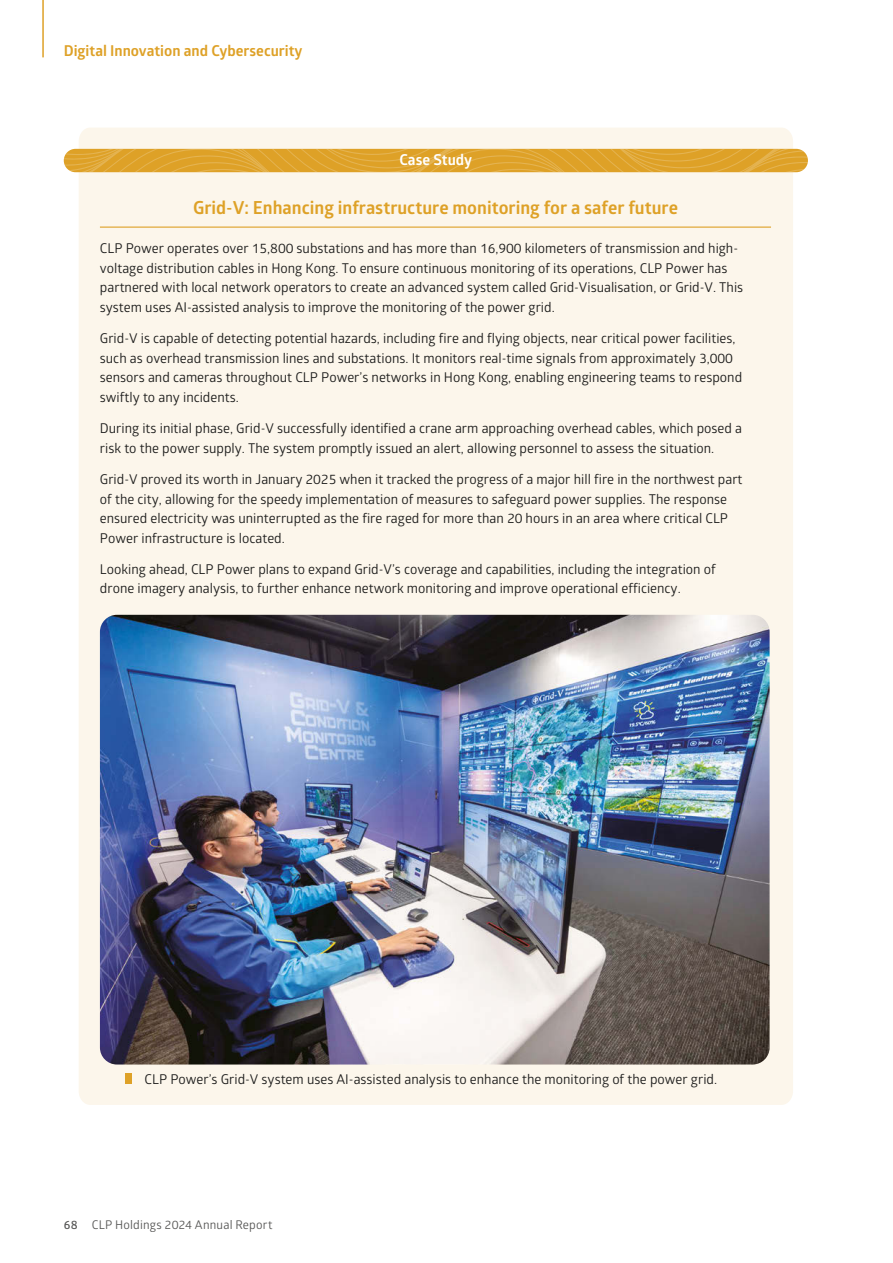
<style>
.page{position:relative;width:893px;height:1263px;background:#fff}
.page>*{position:absolute;margin:0;border:0;box-sizing:border-box;transform-origin:0 0}
.t1{font:700 18px "Glober";color:#dea127}
.t2{font:700 15px "Glober";color:#dea127}
.t3{font:700 15px "Glober";color:#fff}
.t4{font:13.5px/19.5px "Glober";color:#1c1c1b}
.t5{font:12px "Glober";letter-spacing:.015em;color:#575756}
.s1{font-weight:600}
</style>
<div class="page">
<div style="left:79px;top:128px;width:714px;height:977px;background:#fcf6eb"></div>
<svg style="left:64px;top:149px;width:744px;height:23px;background:#dfa42f"></svg>
<img style="left:100px;top:615px;width:670px;height:449px">
<div style="left:125px;top:1073px;width:7px;height:11px;background:#dea127"></div>
<hr style="left:100px;top:227px;width:671px;height:1px;background:#dea127">
<hr style="left:42px;top:0;width:2px;height:57px;background:#dea127">
<p class="t2" style="left:64px;top:40px;width:240px">Digital Innovation and Cybersecurity</p>
<p class="t3" style="left:399px;top:149px;width:74px">Case Study</p>
<h1 class="t1" style="left:193px;top:195px;width:486px">Grid-V: Enhancing infrastructure monitoring for a safer future</h1>
<p class="t4" style="left:100px;top:238px;width:645px">CLP Power operates over 15,800 substations and has more than 16,900 kilometers of transmission and high&shy;voltage distribution cables in Hong Kong. To ensure continuous monitoring of its operations, CLP Power has partnered with local network operators to create an advanced system called Grid-Visualisation, or Grid-V. This system uses AI-assisted analysis to improve the monitoring of the power grid.</p>
<p class="t4" style="left:100px;top:328px;width:644px">Grid-V is capable of detecting potential hazards, including fire and flying objects, near critical power facilities, such as overhead transmission lines and substations. It monitors real-time signals from approximately 3,000 sensors and cameras throughout CLP Power’s networks in Hong Kong, enabling engineering teams to respond swiftly to any incidents.</p>
<p class="t4" style="left:100px;top:418px;width:644px">During its initial phase, Grid-V successfully identified a crane arm approaching overhead cables, which posed a risk to the power supply. The system promptly issued an alert, allowing personnel to assess the situation.</p>
<p class="t4" style="left:100px;top:469px;width:644px">Grid-V proved its worth in January 2025 when it tracked the progress of a major hill fire in the northwest part of the city, allowing for the speedy implementation of measures to safeguard power supplies. The response ensured electricity was uninterrupted as the fire raged for more than 20 hours in an area where critical CLP Power infrastructure is located.</p>
<p class="t4" style="left:100px;top:559px;width:617px">Looking ahead, CLP Power plans to expand Grid-V’s coverage and capabilities, including the integration of drone imagery analysis, to further enhance network monitoring and improve operational efficiency.</p>
<p class="t4" style="left:145px;top:1068px;width:574px">CLP Power’s Grid-V system uses AI-assisted analysis to enhance the monitoring of the power grid.</p>
<p class="t5" style="left:64px;top:1217px;width:210px"><span class="s1">68</span> CLP Holdings 2024 Annual Report</p>
</div>
